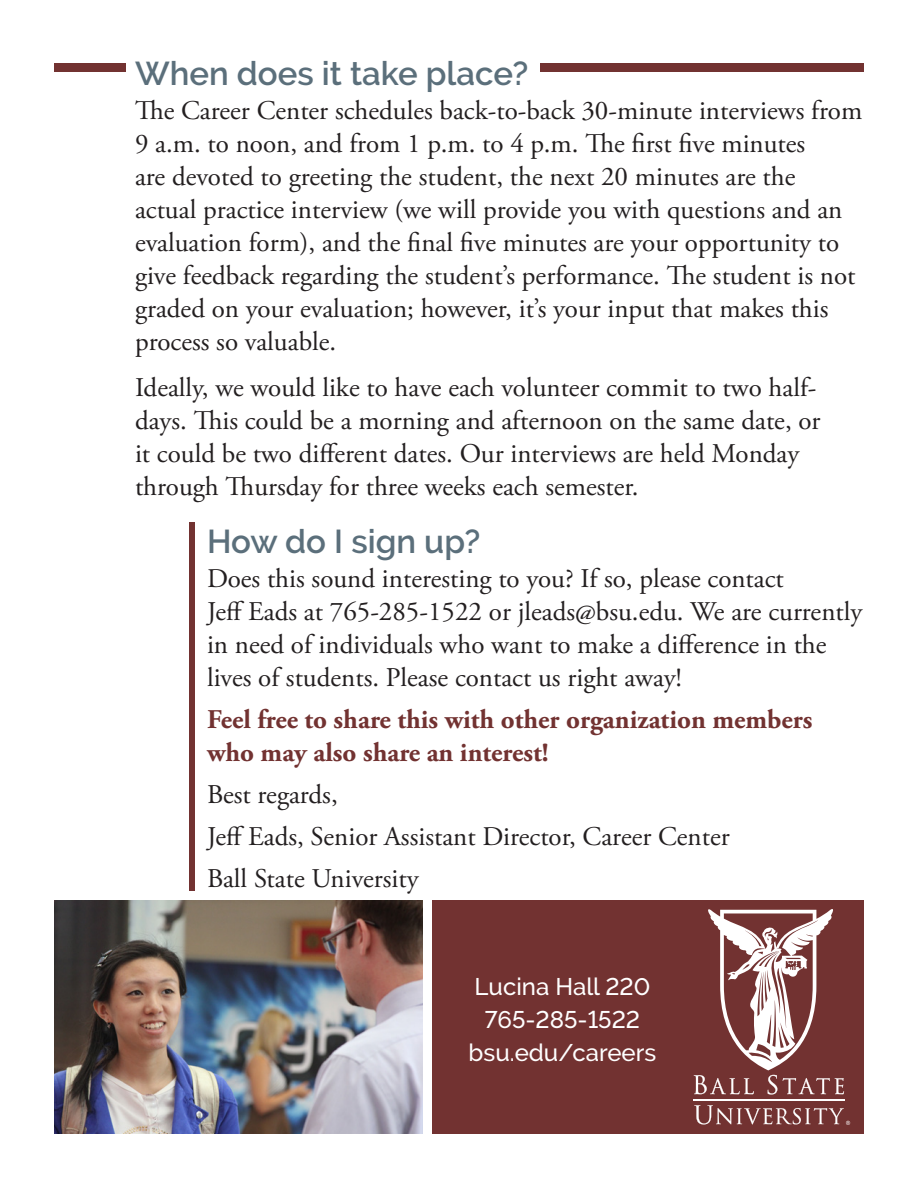
<style>
.page{position:relative;width:918px;height:1188px;background:#fff}
.page>*{position:absolute;margin:0;border:0;box-sizing:border-box;transform-origin:0 0}
.t1{font:600 33px "Raleway";color:#5b6f7b}
.t2{font:27px/33px "Adobe Garamond Pro";color:#231f20}
.t3{font:700 27px/33px "Adobe Garamond Pro";color:#723231}
.t4{font:500 24px "Raleway";color:#fff}
</style>
<div class="page">
<div style="left:432px;top:900px;width:432px;height:234px;background:#723231"></div>
<img style="left:54px;top:900px;width:369px;height:234px">
<div style="left:540px;top:63px;width:324px;height:9px;background:#723231"></div>
<div style="left:54px;top:63px;width:72px;height:9px;background:#723231"></div>
<svg style="left:694px;top:1105px;width:156px;height:20px"></svg>
<hr style="left:693px;top:1100px;width:151px;height:1px;background:#fff">
<svg style="left:694px;top:909px;width:150px;height:186px"></svg>
<div style="left:189px;top:522px;width:6px;height:369px;background:#723231"></div>
<p class="t1" style="left:135px;top:54px;width:395px">When does it take place?</p>
<p class="t2" style="left:135px;top:94px;width:729px">The Career Center schedules back-to-back 30-minute interviews from 9 a.m. to noon, and from 1 p.m. to 4 p.m. The first five minutes<br>are devoted to greeting the student, the next 20 minutes are the actual practice interview (we will provide you with questions and an evaluation form), and the final five minutes are your opportunity to give feedback regarding the student’s performance. The student is not graded on your evaluation; however, it’s your input that makes this process so valuable.</p>
<p class="t2" style="left:135px;top:372px;width:687px">Ideally, we would like to have each volunteer commit to two half&shy;days. This could be a morning and afternoon on the same date, or it could be two different dates. Our interviews are held Monday through Thursday for three weeks each semester.</p>
<p class="t1" style="left:207px;top:522px;width:275px">How do I sign up?</p>
<p class="t2" style="left:207px;top:562px;width:657px">Does this sound interesting to you? If so, please contact<br>Jeff Eads at 765-285-1522 or jleads@bsu.edu. We are currently in need of individuals who want to make a difference in the lives of students. Please contact us right away!</p>
<p class="t3" style="left:207px;top:703px;width:607px">Feel free to share this with other organization members who may also share an interest!</p>
<p class="t2" style="left:207px;top:778px;width:132px">Best regards,</p>
<p class="t2" style="left:207px;top:820px;width:524px">Jeff Eads, Senior Assistant Director, Career Center</p>
<p class="t2" style="left:207px;top:862px;width:213px">Ball State University</p>
<p class="t4" style="left:475px;top:973px;width:177px">Lucina Hall 220</p>
<p class="t4" style="left:485px;top:1006px;width:157px">765-285-1522</p>
<p class="t4" style="left:469px;top:1039px;width:189px">bsu.edu/careers</p>
</div>
